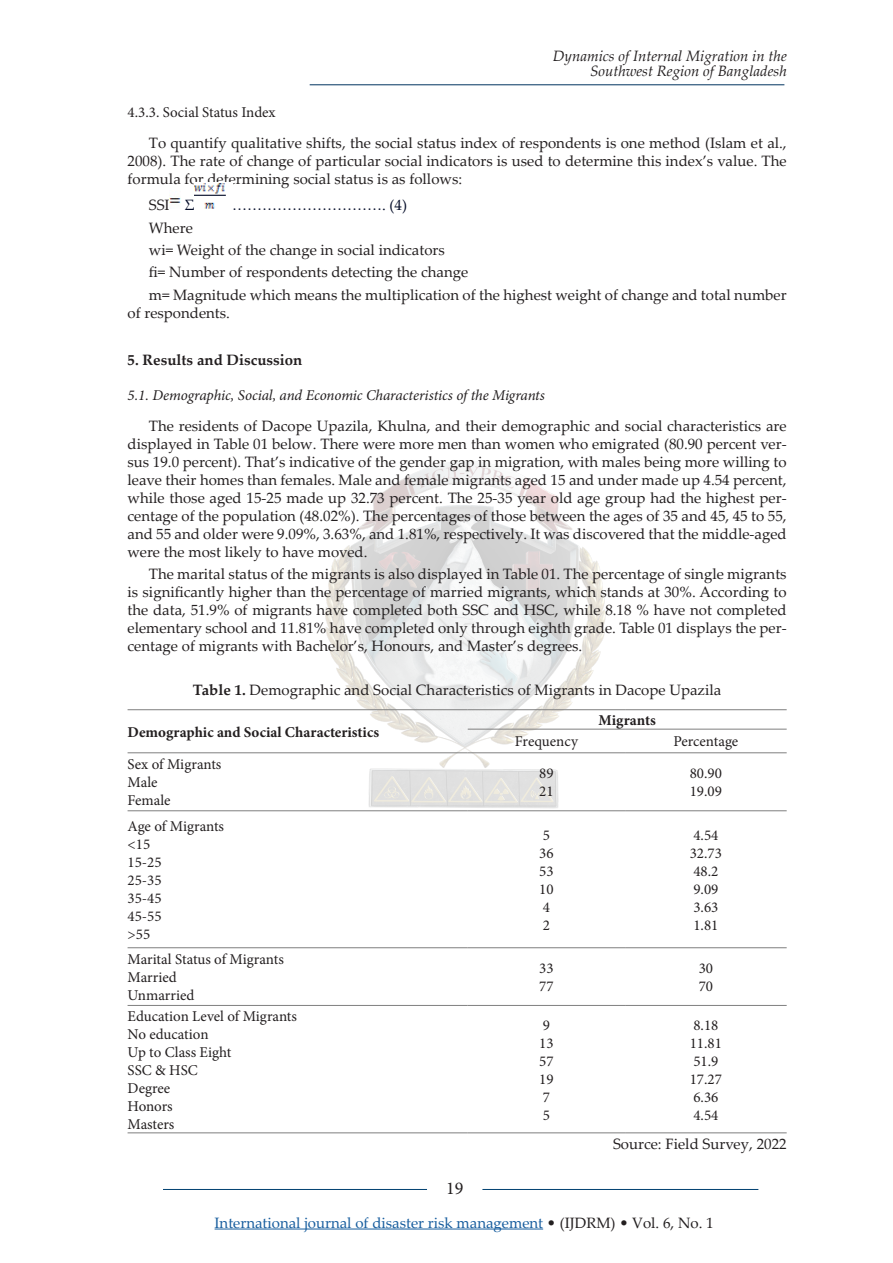
<style>
.page{position:relative;width:893px;height:1263px;background:#fff}
.page>*{position:absolute;margin:0;border:0;box-sizing:border-box;transform-origin:0 0}
.t1{font:18px "Minion Pro";color:#231f20}
.Legenda_slike{font:15px/18px "Palatino Linotype";color:#231f20;text-align:justify}
.Naslov_2{font:15px "Minion Pro";color:#231f20}
.t2{font:15px "Palatino Linotype";color:#175d9e}
.Naslov_2-2{font:italic 15px "Minion Pro";letter-spacing:-.005em;color:#231f20}
.t3{font:italic 15px/15px "Palatino Linotype";color:#231f20;text-align:right}
.t4{font:700 15px "Minion Pro";color:#231f20}
.Naslov_1{font:700 15px "Palatino Linotype";color:#231f20}
.t5{font:15px "Palatino Linotype";color:#040c28}
.s1{color:#040c28}
.s2{font-weight:700}
.s3{color:#231f20}
</style>
<div class="page">
<hr style="left:310px;top:84px;width:474px;height:1px;background:#003360">
<hr style="left:163px;top:1189px;width:264px;height:1px;background:#004071">
<hr style="left:482px;top:1189px;width:276px;height:1px;background:#004071">
<hr style="left:215px;top:1228px;width:328px;height:1px;background:#175d9e">
<img style="left:319px;top:461px;width:293px;height:351px">
<img style="left:170px;top:196px;width:11px;height:8px">
<img style="left:195px;top:183px;width:31px;height:26px">
<hr style="left:128px;top:709px;width:340px;height:1px;background:#7f7f7f">
<hr style="left:468px;top:709px;width:157px;height:1px;background:#7f7f7f">
<hr style="left:625px;top:709px;width:162px;height:1px;background:#7f7f7f">
<hr style="left:468px;top:729px;width:157px;height:1px;background:#7f7f7f">
<hr style="left:625px;top:729px;width:162px;height:1px;background:#7f7f7f">
<hr style="left:128px;top:752px;width:340px;height:1px;background:#7f7f7f">
<hr style="left:468px;top:752px;width:157px;height:1px;background:#7f7f7f">
<hr style="left:625px;top:752px;width:162px;height:1px;background:#7f7f7f">
<hr style="left:128px;top:810px;width:340px;height:1px;background:#7f7f7f">
<hr style="left:468px;top:810px;width:157px;height:1px;background:#7f7f7f">
<hr style="left:625px;top:810px;width:162px;height:1px;background:#7f7f7f">
<hr style="left:128px;top:947px;width:340px;height:1px;background:#7f7f7f">
<hr style="left:468px;top:947px;width:157px;height:1px;background:#7f7f7f">
<hr style="left:625px;top:947px;width:162px;height:1px;background:#7f7f7f">
<hr style="left:128px;top:1005px;width:340px;height:1px;background:#7f7f7f">
<hr style="left:468px;top:1005px;width:157px;height:1px;background:#7f7f7f">
<hr style="left:625px;top:1005px;width:162px;height:1px;background:#7f7f7f">
<hr style="left:128px;top:1132px;width:340px;height:1px;background:#7f7f7f">
<hr style="left:468px;top:1132px;width:157px;height:1px;background:#7f7f7f">
<hr style="left:625px;top:1132px;width:162px;height:1px;background:#7f7f7f">
<p class="t3" style="left:553px;top:47px;width:236px">Dynamics of Internal Migration in the<br>Southwest Region of Bangladesh</p>
<p class="Naslov_2" style="left:128px;top:102px;width:150px">4.3.3. Social Status Index</p>
<p class="Legenda_slike" style="left:128px;top:133px;width:661px;text-indent:21px">To quantify qualitative shifts, the social status index of respondents is one method (Islam et al., 2008). The rate of change of particular social indicators is used to determine this index’s value. The formula for determining social status is as follows:</p>
<p class="Legenda_slike" style="left:149px;top:196px;width:48px">SSI <span class="s1">Σ</span></p>
<p class="t5" style="left:232px;top:195px;width:176px">…………………………. (4)</p>
<p class="Legenda_slike" style="left:149px;top:218px;width:46px">Where</p>
<p class="Legenda_slike" style="left:149px;top:240px;width:297px">wi= Weight of the change in social indicators</p>
<p class="Legenda_slike" style="left:149px;top:263px;width:321px">fi= Number of respondents detecting the change</p>
<p class="Legenda_slike" style="left:128px;top:285px;width:661px;text-indent:21px">m= Magnitude which means the multiplication of the highest weight of change and total number of respondents.</p>
<p class="Naslov_1" style="left:128px;top:349px;width:176px">5. Results and Discussion</p>
<p class="Naslov_2-2" style="left:128px;top:385px;width:419px">5.1. Demographic, Social, and Economic Characteristics of the Migrants</p>
<p class="Legenda_slike" style="left:128px;top:416px;width:661px;text-indent:21px">The residents of Dacope Upazila, Khulna, and their demographic and social characteristics are displayed in Table 01 below. There were more men than women who emigrated (80.90 percent ver&shy;sus 19.0 percent). That’s indicative of the gender gap in migration, with males being more willing to leave their homes than females. Male and female migrants aged 15 and under made up 4.54 percent, while those aged 15-25 made up 32.73 percent. The 25-35 year old age group had the highest per&shy;centage of the population (48.02%). The percentages of those between the ages of 35 and 45, 45 to 55, and 55 and older were 9.09%, 3.63%, and 1.81%, respectively. It was discovered that the middle-aged were the most likely to have moved.</p>
<p class="Legenda_slike" style="left:128px;top:565px;width:661px;text-indent:21px">The marital status of the migrants is also displayed in Table 01. The percentage of single migrants is significantly higher than the percentage of married migrants, which stands at 30%. According to the data, 51.9% of migrants have completed both SSC and HSC, while 8.18 % have not completed elementary school and 11.81% have completed only through eighth grade. Table 01 displays the per&shy;centage of migrants with Bachelor’s, Honours, and Master’s degrees.</p>
<p class="Legenda_slike" style="left:193px;top:680px;width:530px"><span class="s2">Table 1.</span> Demographic and Social Characteristics of Migrants in Dacope Upazila</p>
<p class="t4" style="left:128px;top:721px;width:253px">Demographic and Social Characteristics</p>
<p class="t4" style="left:598px;top:709px;width:59px">Migrants</p>
<p class="Naslov_2" style="left:515px;top:731px;width:64px">Frequency</p>
<p class="Naslov_2" style="left:673px;top:731px;width:66px">Percentage</p>
<p class="Naslov_2" style="left:128px;top:754px;width:95px">Sex of Migrants</p>
<p class="Naslov_2" style="left:128px;top:772px;width:31px">Male</p>
<p class="Naslov_2" style="left:128px;top:790px;width:45px">Female</p>
<p class="Naslov_2" style="left:128px;top:816px;width:98px">Age of Migrants</p>
<p class="Naslov_2" style="left:128px;top:834px;width:24px">&lt;15</p>
<p class="Naslov_2" style="left:128px;top:852px;width:36px">15-25</p>
<p class="Naslov_2" style="left:128px;top:870px;width:36px">25-35</p>
<p class="Naslov_2" style="left:128px;top:888px;width:36px">35-45</p>
<p class="Naslov_2" style="left:128px;top:906px;width:36px">45-55</p>
<p class="Naslov_2" style="left:128px;top:924px;width:24px">&gt;55</p>
<p class="Naslov_2" style="left:128px;top:949px;width:158px">Marital Status of Migrants</p>
<p class="Naslov_2" style="left:128px;top:967px;width:51px">Married</p>
<p class="Naslov_2" style="left:128px;top:985px;width:68px">Unmarried</p>
<p class="Naslov_2" style="left:128px;top:1006px;width:171px">Education Level of Migrants</p>
<p class="Naslov_2" style="left:128px;top:1024px;width:83px">No education</p>
<p class="Naslov_2" style="left:128px;top:1042px;width:105px">Up to Class Eight</p>
<p class="Naslov_2" style="left:128px;top:1060px;width:72px">SSC &amp; HSC</p>
<p class="Naslov_2" style="left:128px;top:1078px;width:44px">Degree</p>
<p class="Naslov_2" style="left:128px;top:1096px;width:47px">Honors</p>
<p class="Naslov_2" style="left:128px;top:1114px;width:48px">Masters</p>
<p class="t1" style="left:446px;top:1176px;width:19px">19</p>
<p class="Naslov_2" style="left:539px;top:763px;width:16px">89</p>
<p class="Naslov_2" style="left:539px;top:781px;width:16px">21</p>
<p class="Naslov_2" style="left:543px;top:825px;width:9px">5</p>
<p class="Naslov_2" style="left:539px;top:843px;width:16px">36</p>
<p class="Naslov_2" style="left:539px;top:861px;width:16px">53</p>
<p class="Naslov_2" style="left:539px;top:879px;width:16px">10</p>
<p class="Naslov_2" style="left:543px;top:897px;width:9px">4</p>
<p class="Naslov_2" style="left:543px;top:915px;width:9px">2</p>
<p class="Naslov_2" style="left:539px;top:958px;width:16px">33</p>
<p class="Naslov_2" style="left:539px;top:976px;width:16px">77</p>
<p class="Naslov_2" style="left:543px;top:1015px;width:9px">9</p>
<p class="Naslov_2" style="left:539px;top:1033px;width:16px">13</p>
<p class="Naslov_2" style="left:539px;top:1051px;width:16px">57</p>
<p class="Naslov_2" style="left:539px;top:1069px;width:16px">19</p>
<p class="Naslov_2" style="left:543px;top:1087px;width:9px">7</p>
<p class="Naslov_2" style="left:543px;top:1105px;width:9px">5</p>
<p class="Naslov_2" style="left:690px;top:763px;width:34px">80.90</p>
<p class="Naslov_2" style="left:690px;top:781px;width:34px">19.09</p>
<p class="Naslov_2" style="left:693px;top:825px;width:27px">4.54</p>
<p class="Naslov_2" style="left:690px;top:843px;width:34px">32.73</p>
<p class="Naslov_2" style="left:693px;top:861px;width:27px">48.2</p>
<p class="Naslov_2" style="left:693px;top:879px;width:27px">9.09</p>
<p class="Naslov_2" style="left:693px;top:897px;width:27px">3.63</p>
<p class="Naslov_2" style="left:693px;top:915px;width:27px">1.81</p>
<p class="Naslov_2" style="left:699px;top:958px;width:16px">30</p>
<p class="Naslov_2" style="left:699px;top:976px;width:16px">70</p>
<p class="Naslov_2" style="left:693px;top:1015px;width:27px">8.18</p>
<p class="Naslov_2" style="left:690px;top:1033px;width:34px">11.81</p>
<p class="Naslov_2" style="left:693px;top:1051px;width:27px">51.9</p>
<p class="Naslov_2" style="left:690px;top:1069px;width:34px">17.27</p>
<p class="Naslov_2" style="left:693px;top:1087px;width:27px">6.36</p>
<p class="Naslov_2" style="left:693px;top:1105px;width:27px">4.54</p>
<p class="Legenda_slike" style="left:613px;top:1135px;width:175px">Source: Field Survey, 2022</p>
<p class="t2" style="left:215px;top:1212px;width:501px">International journal of disaster risk management <span class="s3">• (IJDRM) • Vol. 6, No. 1</span></p>
</div>
